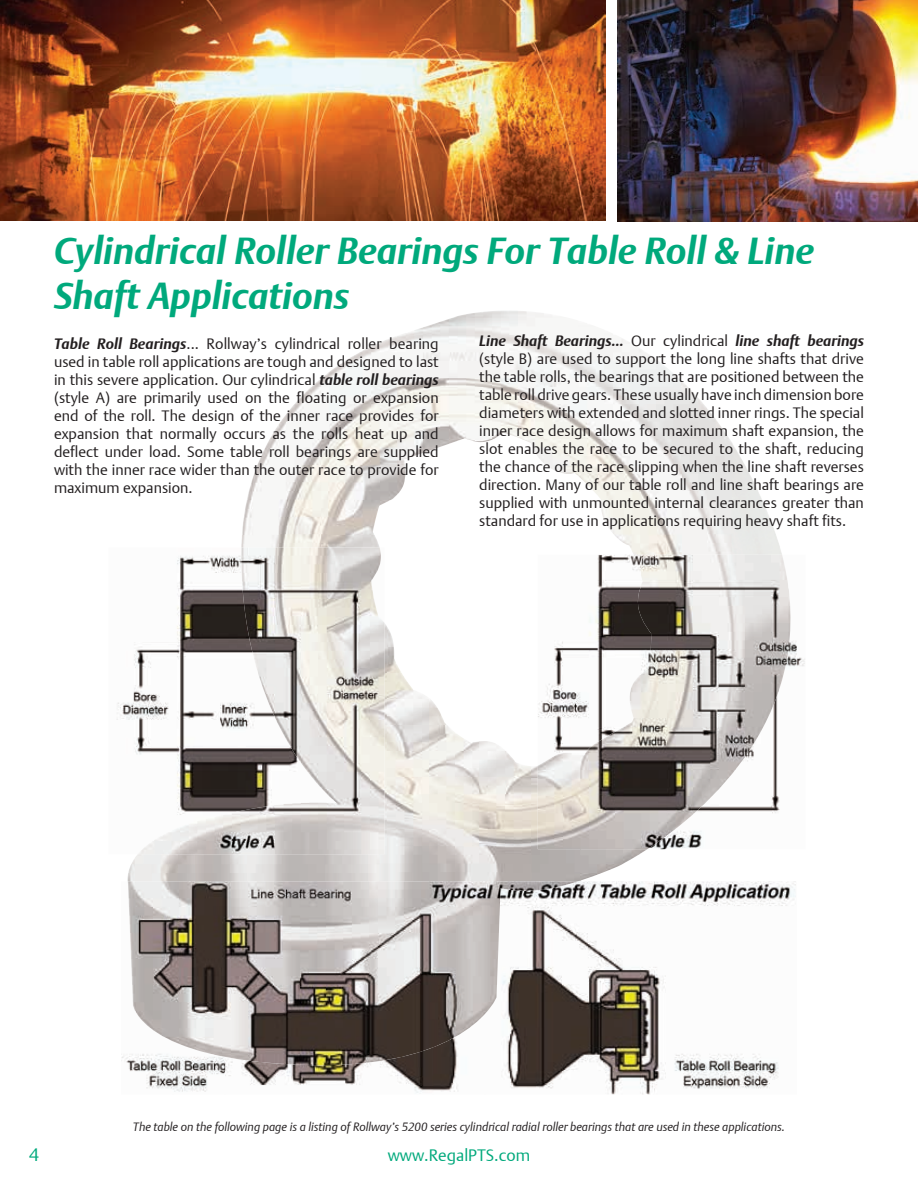
<style>
.page{position:relative;width:918px;height:1188px;background:#fff}
.page>*{position:absolute;margin:0;border:0;box-sizing:border-box;transform-origin:0 0}
.t1{font:italic 700 37.5px/45px "DTL Argo T";color:#00a97c}
.t2{font:300 18px "DTL Argo T";color:#00a97c}
.t3{font:300 16.5px "DTL Argo T";color:#00a97c}
.t4{font:300 15px/18px "DTL Argo T";color:#231f20;text-align:justify}
.t5{font:italic 300 12px "DTL Argo T";color:#231f20}
.s1{font-weight:700;font-style:italic}
</style>
<div class="page">
<img style="left:329px;top:311px;width:352px;height:155px">
<img style="left:279px;top:372px;width:50px;height:176px">
<img style="left:681px;top:381px;width:51px;height:174px">
<img style="left:241px;top:424px;width:38px;height:124px">
<img style="left:732px;top:443px;width:50px;height:112px">
<img style="left:328px;top:466px;width:77px;height:82px">
<img style="left:547px;top:466px;width:135px;height:52px">
<img style="left:604px;top:518px;width:78px;height:37px">
<img style="left:380px;top:623px;width:49px;height:258px">
<img style="left:429px;top:700px;width:50px;height:181px">
<img style="left:479px;top:741px;width:101px;height:140px">
<img style="left:127px;top:854px;width:253px;height:27px">
<img style="left:580px;top:849px;width:38px;height:32px">
<img style="left:617px;top:0;width:301px;height:221px">
<hr style="left:917px;top:221px;width:1px;height:131px;background:#dcdddf">
<img style="left:0;top:0;width:606px;height:220px">
<img style="left:138px;top:548px;width:246px;height:306px">
<img style="left:538px;top:555px;width:267px;height:294px">
<img style="left:121px;top:881px;width:51px;height:208px">
<img style="left:507px;top:881px;width:289px;height:214px">
<img style="left:172px;top:1065px;width:53px;height:27px">
<img style="left:433px;top:1065px;width:25px;height:27px">
<img style="left:225px;top:1065px;width:208px;height:28px">
<img style="left:128px;top:881px;width:450px;height:184px">
<h1 class="t1" style="left:54px;top:228px;width:761px">Cylindrical Roller Bearings For Table Roll &amp; Line<br>Shaft Applications</h1>
<p class="t4" style="left:54px;top:335px;width:386px"><span class="s1">Table Roll Bearings</span>... Rollway’s cylindrical roller bearing used in table roll applications are tough and designed to last in this severe application. Our cylindrical <span class="s1">table roll bearings </span>(style A) are primarily used on the floating or expansion end of the roll. The design of the inner race provides for expansion that normally occurs as the rolls heat up and deflect under load. Some table roll bearings are supplied with the inner race wider than the outer race to provide for maximum expansion.</p>
<p class="t4" style="left:479px;top:332px;width:386px"><span class="s1">Line Shaft Bearings...</span> Our cylindrical <span class="s1">line shaft bearings </span>(style B) are used to support the long line shafts that drive the table rolls, the bearings that are positioned between the table roll drive gears. These usually have inch dimension bore diameters with extended and slotted inner rings. The special inner race design allows for maximum shaft expansion, the slot enables the race to be secured to the shaft, reducing the chance of the race slipping when the line shaft reverses direction. Many of our table roll and line shaft bearings are supplied with unmounted internal clearances greater than standard for use in applications requiring heavy shaft fits.</p>
<p class="t5" style="left:133px;top:1119px;width:653px">The table on the following page is a listing of Rollway’s 5200 series cylindrical radial roller bearings that are used in these applications.</p>
<p class="t2" style="left:29px;top:1144px;width:12px">4</p>
<p class="t3" style="left:388px;top:1145px;width:144px">www.RegalPTS.com</p>
</div>
